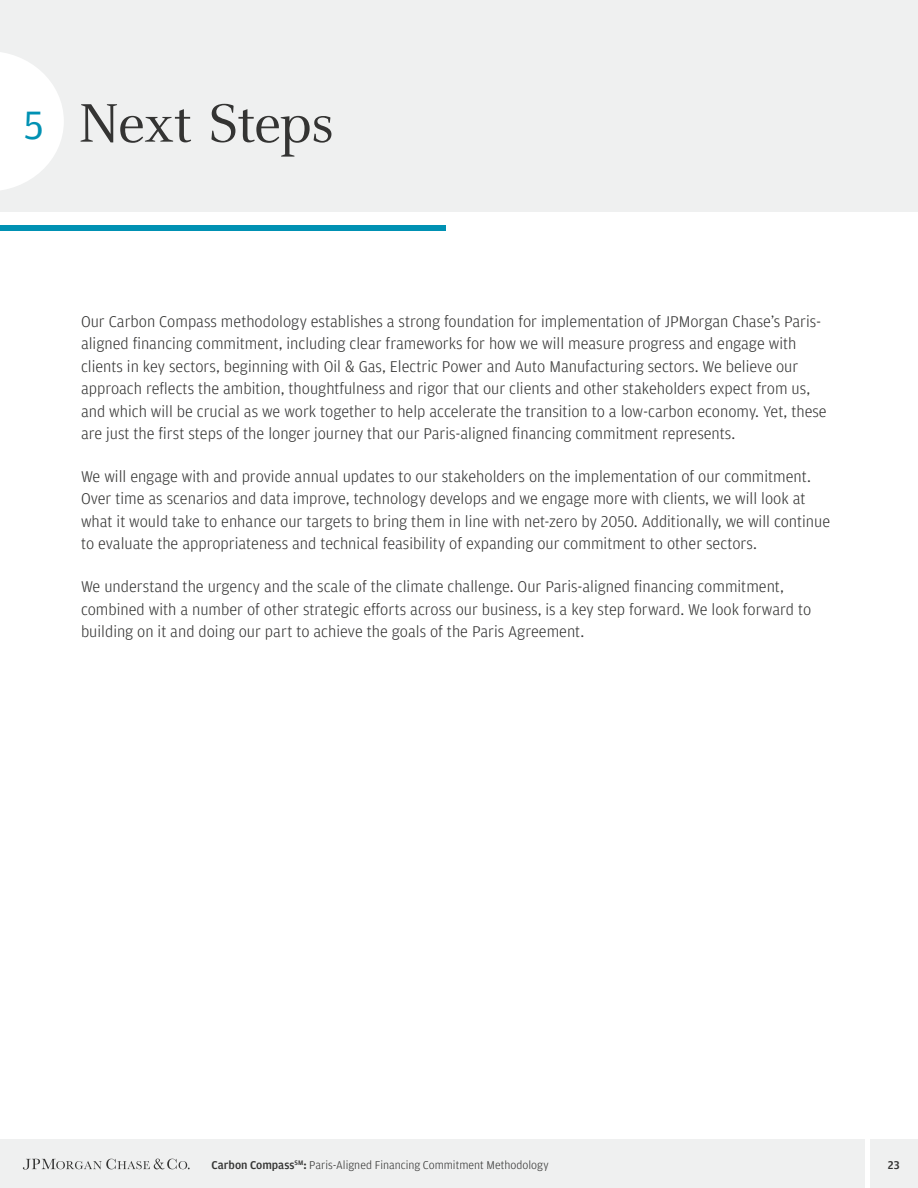
<style>
.page{position:relative;width:918px;height:1188px;background:#fff}
.page>*{position:absolute;margin:0;border:0;box-sizing:border-box;transform-origin:0 0}
.t1{font:60px "Celeste OT";letter-spacing:-.025em;color:#343433}
.t2{font:300 16.5px/22.5px "Amplitude";color:#343433}
.t3{font:300 12px "Amplitude";color:#343433}
.t4{font:500 12px "Amplitude";color:#343433}
.s1{font-family:"Amplitude";font-size:42px;color:#0091b3}
.s2{font-weight:500}
</style>
<div class="page">
<div style="left:0;top:0;width:918px;height:212px;background:#eff0f0"></div>
<div style="left:0;top:225px;width:446px;height:5px;background:#0091b3"></div>
<svg style="left:0;top:52px;width:64px;height:138px"></svg>
<div style="left:0;top:1140px;width:918px;height:48px;background:#eff0f0"></div>
<hr style="left:865px;top:1140px;width:4px;height:48px;background:#fff">
<svg style="left:23px;top:1159px;width:167px;height:11px"></svg>
<h1 class="t1" style="left:24px;top:90px;width:312px"><span class="s1">5</span> Next Steps</h1>
<p class="t2" style="left:81px;top:310px;width:747px">Our Carbon Compass methodology establishes a strong foundation for implementation of JPMorgan Chase’s Paris&shy;aligned financing commitment, including clear frameworks for how we will measure progress and engage with clients in key sectors, beginning with Oil &amp; Gas, Electric Power and Auto Manufacturing sectors. We believe our approach reflects the ambition, thoughtfulness and rigor that our clients and other stakeholders expect from us, and which will be crucial as we work together to help accelerate the transition to a low-carbon economy. Yet, these are just the first steps of the longer journey that our Paris-aligned financing commitment represents.</p>
<p class="t2" style="left:81px;top:465px;width:751px">We will engage with and provide annual updates to our stakeholders on the implementation of our commitment.<br>Over time as scenarios and data improve, technology develops and we engage more with clients, we will look at what it would take to enhance our targets to bring them in line with net-zero by 2050. Additionally, we will continue to evaluate the appropriateness and technical feasibility of expanding our commitment to other sectors.</p>
<p class="t2" style="left:81px;top:576px;width:732px">We understand the urgency and the scale of the climate challenge. Our Paris-aligned financing commitment, combined with a number of other strategic efforts across our business, is a key step forward. We look forward to building on it and doing our part to achieve the goals of the Paris Agreement.</p>
<p class="t3" style="left:212px;top:1158px;width:339px"><span class="s2">Carbon Compass</span><sup>SM</sup><span class="s2">:</span> Paris-Aligned Financing Commitment Methodology</p>
<p class="t4" style="left:888px;top:1158px;width:13px">23</p>
</div>
